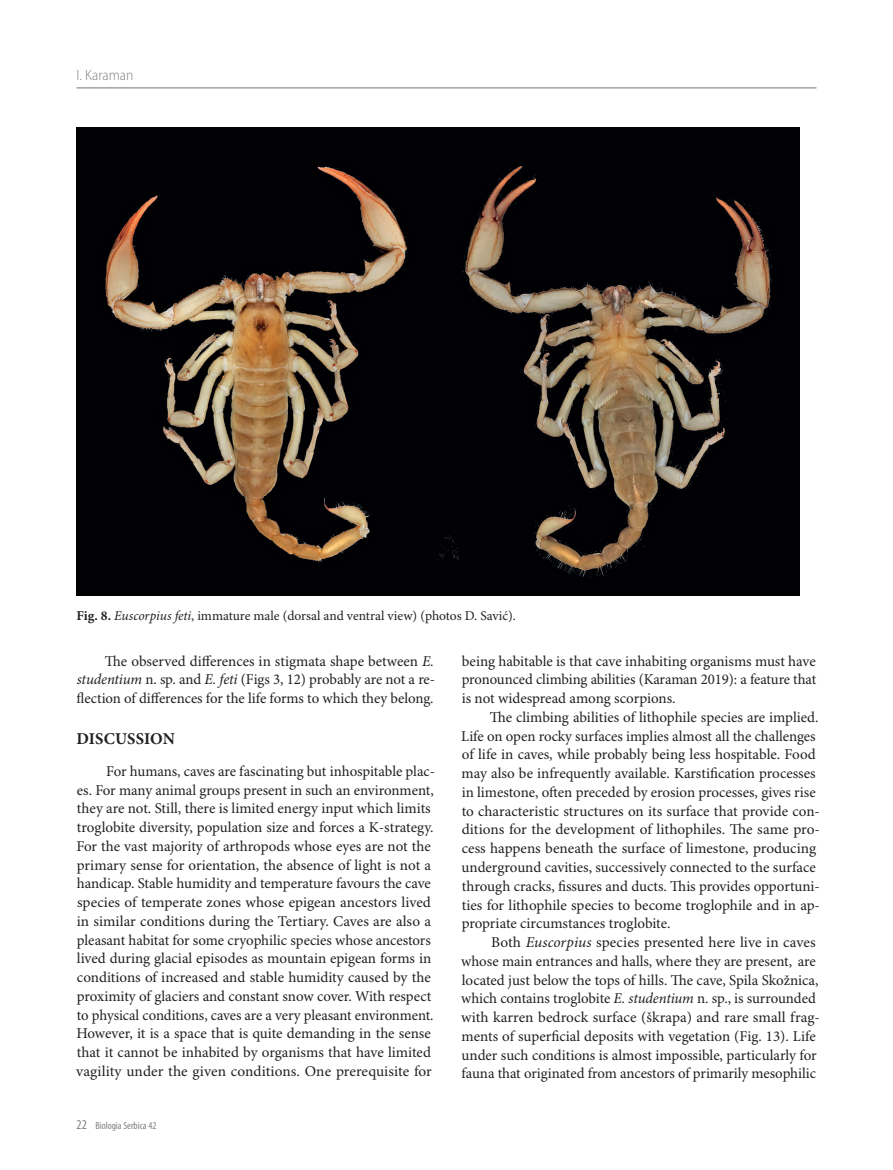
<style>
.page{position:relative;width:893px;height:1170px;background:#fff}
.page>*{position:absolute;margin:0;border:0;box-sizing:border-box;transform-origin:0 0}
.t1{font:700 16.5px "Minion Pro";letter-spacing:.01em;color:#231f20}
.t2{font:15px/18.8px "Minion Pro";letter-spacing:-.005em;color:#231f20}
.t3{font:300 semi-condensed 15px "Myriad Pro";color:#808285}
.t4{font:13.5px "Minion Pro";color:#231f20}
.t5{font:condensed 10.5px "Myriad Pro";color:#808285}
.s1{font-weight:700}
.s2{font-style:italic}
.s3{font-size:13.5px}
</style>
<div class="page">
<hr style="left:77px;top:87px;width:739px;height:1px;background:#808285">
<img style="left:77px;top:128px;width:722px;height:468px">
<p class="t3" style="left:77px;top:67px;width:58px">I. Karaman</p>
<p class="t4" style="left:77px;top:608px;width:441px"><span class="s1">Fig. 8.</span> <span class="s2">Euscorpius feti</span>, immature male (dorsal and ventral view) (photos D. Savić).</p>
<p class="t2" style="left:77px;top:652px;width:360px;text-align:justify;text-indent:28px">The observed differences in stigmata shape between <span class="s2">E. studentium</span> n. sp. and <span class="s2">E. feti</span> (Figs 3, 12) probably are not a re&shy;flection of differences for the life forms to which they belong.</p>
<p class="t1" style="left:76px;top:729px;width:100px">DISCUSSION</p>
<p class="t2" style="left:76px;top:762px;width:360px;text-indent:30px">For humans, caves are fascinating but inhospitable plac&shy;es. For many animal groups present in such an environment, they are not. Still, there is limited energy input which limits troglobite diversity, population size and forces a K-strategy.<br>For the vast majority of arthropods whose eyes are not the primary sense for orientation, the absence of light is not a handicap. Stable humidity and temperature favours the cave species of temperate zones whose epigean ancestors lived in similar conditions during the Tertiary. Caves are also a pleasant habitat for some cryophilic species whose ancestors lived during glacial episodes as mountain epigean forms in conditions of increased and stable humidity caused by the proximity of glaciers and constant snow cover. With respect to physical conditions, caves are a very pleasant environment.<br>However, it is a space that is quite demanding in the sense that it cannot be inhabited by organisms that have limited vagility under the given conditions. One prerequisite for</p>
<p class="t5" style="left:77px;top:1119px;width:81px"><span class="s3">22</span> Biologia Serbica 42</p>
<p class="t2" style="left:462px;top:652px;width:356px;text-align:justify">being habitable is that cave inhabiting organisms must have pronounced climbing abilities (Karaman 2019): a feature that is not widespread among scorpions.</p>
<p class="t2" style="left:461px;top:708px;width:360px;text-indent:29px">The climbing abilities of lithophile species are implied.<br>Life on open rocky surfaces implies almost all the challenges of life in caves, while probably being less hospitable. Food may also be infrequently available. Karstification processes in limestone, often preceded by erosion processes, gives rise to characteristic structures on its surface that provide con&shy;ditions for the development of lithophiles. The same pro&shy;cess happens beneath the surface of limestone, producing underground cavities, successively connected to the surface through cracks, fissures and ducts. This provides opportuni&shy;ties for lithophile species to become troglophile and in ap&shy;propriate circumstances troglobite.</p>
<p class="t2" style="left:461px;top:933px;width:360px;text-indent:30px">Both <span class="s2">Euscorpius</span> species presented here live in caves whose main entrances and halls, where they are present, are located just below the tops of hills. The cave, Spila Skožnica, which contains troglobite <span class="s2">E. studentium</span> n. sp., is surrounded with karren bedrock surface (škrapa) and rare small frag&shy;ments of superficial deposits with vegetation (Fig. 13). Life under such conditions is almost impossible, particularly for fauna that originated from ancestors of primarily mesophilic</p>
</div>
